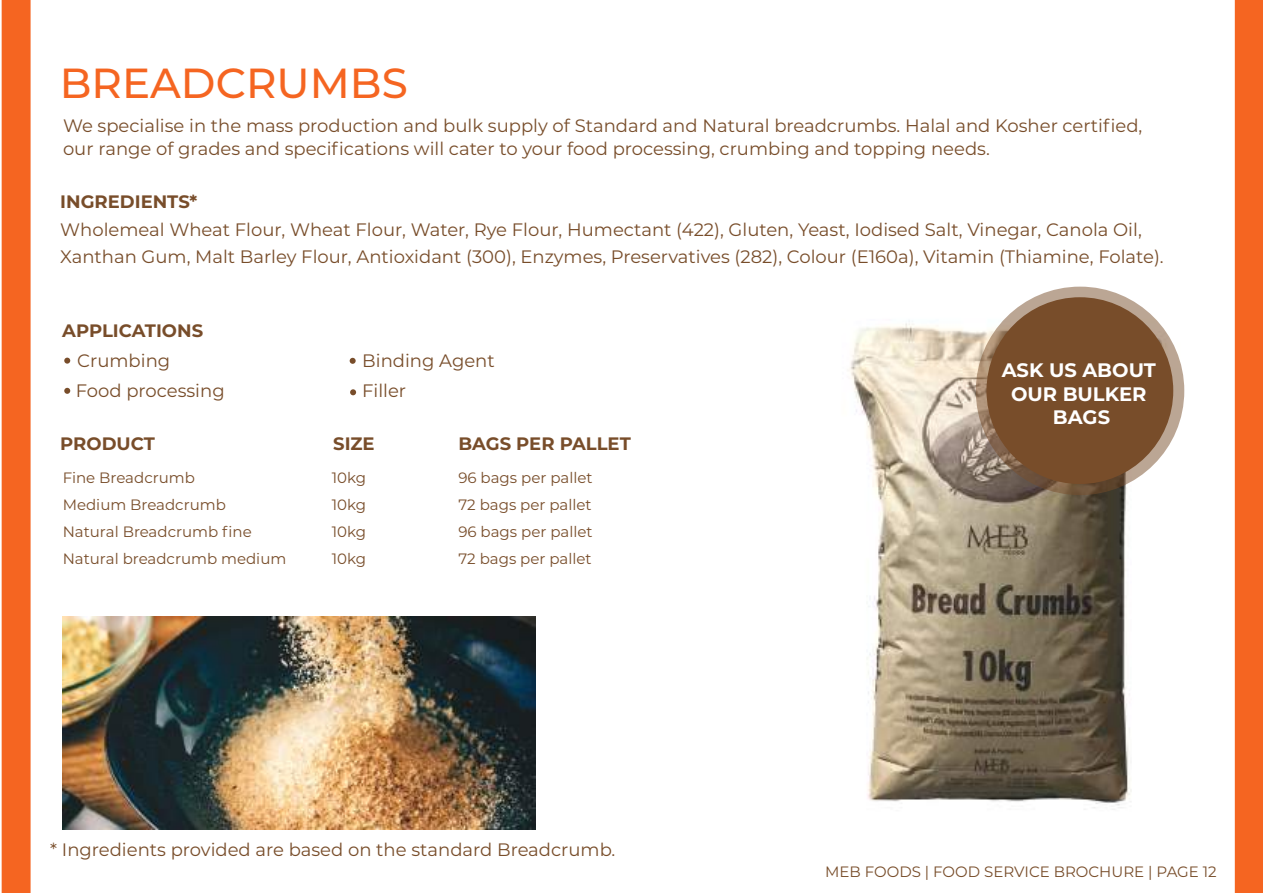
<style>
.page{position:relative;width:1263px;height:893px;background:#fff}
.page>*{position:absolute;margin:0;border:0;box-sizing:border-box;transform-origin:0 0}
.t1{font:500 42px "Montserrat";color:#f56521}
.t2{font:700 19.5px/23.4px "Montserrat";color:#fff;text-align:center}
.t3{font:18px/27px "Montserrat";color:#784d2a}
.t4{font:700 18px "Montserrat";color:#784d2a}
.t5{font:15px/27px "Montserrat";color:#784d2a;text-align:justify}
</style>
<div class="page">
<div style="left:1235px;top:0;width:28px;height:893px;background:#f56521"></div>
<div style="left:2px;top:0;width:28px;height:893px;background:#f56521"></div>
<div style="left:2px;top:0;width:29px;height:893px;border:2px solid #f56521"></div>
<svg style="left:64px;top:358px;width:6px;height:6px"></svg>
<svg style="left:64px;top:388px;width:6px;height:6px"></svg>
<svg style="left:350px;top:358px;width:6px;height:6px"></svg>
<svg style="left:350px;top:389px;width:6px;height:6px"></svg>
<img style="left:62px;top:617px;width:473px;height:212px">
<img style="left:848px;top:296px;width:337px;height:512px">
<svg style="left:976px;top:287px;width:208px;height:208px;background:#a48c76"></svg>
<div style="left:986px;top:297px;width:187px;height:187px;background:#784d2a;border-radius:50%"></div>
<h1 class="t1" style="left:60px;top:53px;width:350px">BREADCRUMBS</h1>
<p class="t3" style="left:63px;top:114px;width:1081px;line-height:22.5px">We specialise in the mass production and bulk supply of Standard and Natural breadcrumbs. Halal and Kosher certified, our range of grades and specifications will cater to your food processing, crumbing and topping needs.</p>
<p class="t4" style="left:60px;top:189px;width:138px">INGREDIENTS*</p>
<p class="t3" style="left:60px;top:215px;width:1105px">Wholemeal Wheat Flour, Wheat Flour, Water, Rye Flour, Humectant (422), Gluten, Yeast, Iodised Salt, Vinegar, Canola Oil,<br>Xanthan Gum, Malt Barley Flour, Antioxidant (300), Enzymes, Preservatives (282), Colour (E160a), Vitamin (Thiamine, Folate).</p>
<p class="t4" style="left:62px;top:318px;width:142px">APPLICATIONS</p>
<p class="t3" style="left:76px;top:345px;width:150px;line-height:30px">Crumbing<br>Food processing</p>
<p class="t3" style="left:362px;top:346px;width:134px">Binding Agent</p>
<p class="t3" style="left:362px;top:376px;width:45px">Filler</p>
<p class="t4" style="left:60px;top:431px;width:96px">PRODUCT</p>
<p class="t4" style="left:333px;top:431px;width:43px">SIZE</p>
<p class="t4" style="left:458px;top:431px;width:174px">BAGS PER PALLET</p>
<p class="t5" style="left:458px;top:464px;width:136px">96 bags per pallet 72 bags per pallet 96 bags per pallet 72 bags per pallet</p>
<p class="t5" style="left:63px;top:464px;width:225px;text-align:left">Fine Breadcrumb<br>Medium Breadcrumb<br>Natural Breadcrumb fine<br>Natural breadcrumb medium</p>
<p class="t5" style="left:332px;top:464px;width:36px">10kg 10kg 10kg 10kg</p>
<p class="t3" style="left:50px;top:835px;width:567px">* Ingredients provided are based on the standard Breadcrumb.</p>
<p class="t2" style="left:1002px;top:358px;width:156px">ASK US ABOUT<br>OUR BULKER<br>BAGS</p>
<p class="t5" style="left:825px;top:857px;width:393px">MEB FOODS | FOOD SERVICE BROCHURE | PAGE 12</p>
</div>
